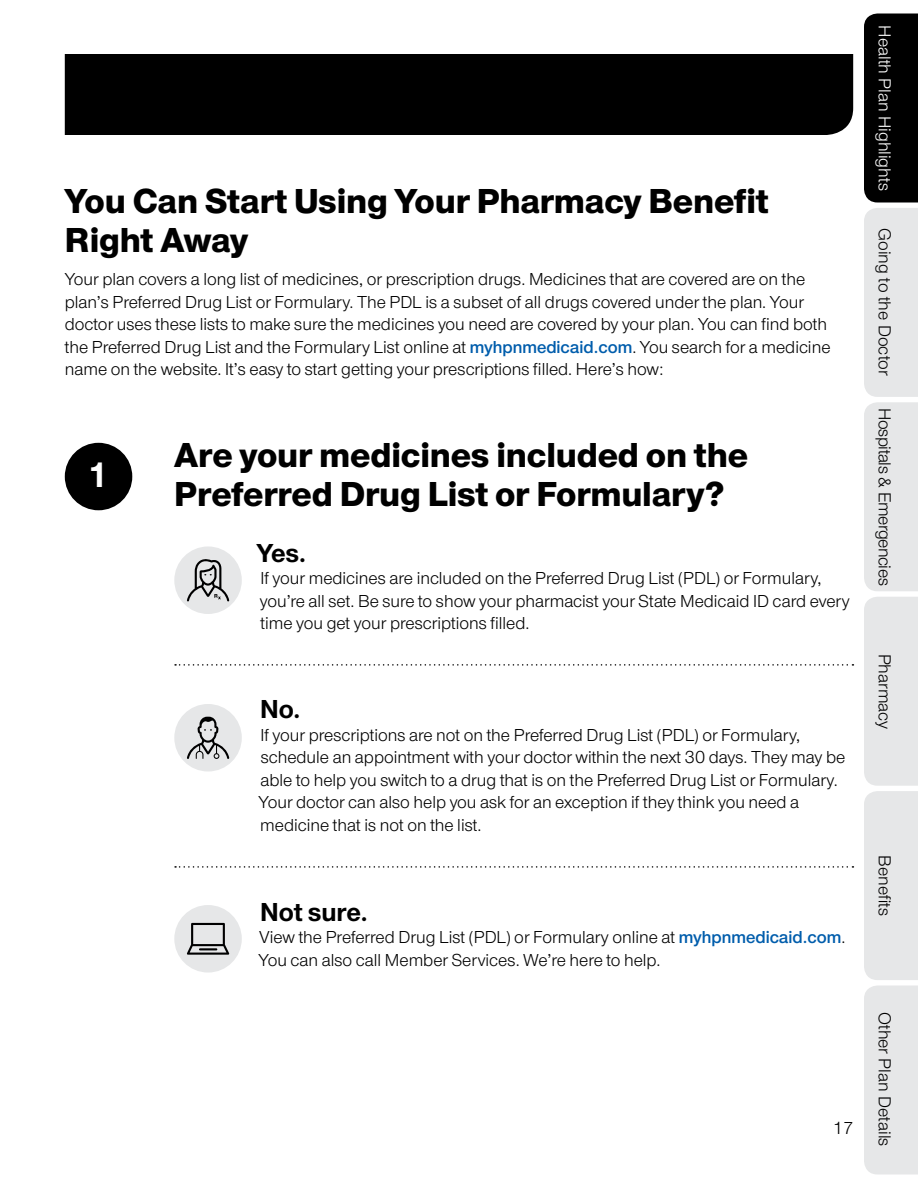
<style>
.page{position:relative;width:918px;height:1188px;background:#fff}
.page>*{position:absolute;margin:0;border:0;box-sizing:border-box;transform-origin:0 0}
.t1{font:800 36px/39px "UHC Sans";letter-spacing:-.005em;color:#000}
.t2{font:700 36px "UHC Sans";color:#fff}
.t3{font:700 27px "UHC Sans";letter-spacing:-.005em;color:#000}
.t4{font:18px/22.5px "UHC Sans";color:#000}
.t5{font:18px "UHC Sans";letter-spacing:-.025em;color:#000}
.t6{font:18px "UHC Sans";color:#fff}
.s1{font-weight:600;color:#005dac}
</style>
<div class="page">
<svg style="left:175px;top:866px;width:678px;height:2px"></svg>
<svg style="left:175px;top:664px;width:678px;height:2px"></svg>
<div style="left:65px;top:54px;width:788px;height:81px;background:#000"></div>
<div style="left:65px;top:443px;width:67px;height:67px;background:#000;border-radius:50%"></div>
<div style="left:174px;top:546px;width:68px;height:68px;background:#e6e7e8;border-radius:50%"></div>
<svg style="left:187px;top:559px;width:42px;height:43px"></svg>
<div style="left:174px;top:704px;width:68px;height:67px;background:#e6e7e8;border-radius:50%"></div>
<svg style="left:187px;top:717px;width:42px;height:42px"></svg>
<div style="left:174px;top:905px;width:68px;height:68px;background:#e6e7e8;border-radius:50%"></div>
<svg style="left:187px;top:923px;width:42px;height:32px"></svg>
<div style="left:864px;top:14px;width:54px;height:188px;background:#000"></div>
<div style="left:864px;top:208px;width:54px;height:383px;background:#e6e7e8"></div>
<div style="left:864px;top:597px;width:54px;height:383px;background:#e6e7e8"></div>
<div style="left:864px;top:986px;width:54px;height:188px;background:#e6e7e8"></div>
<h3 class="t1" style="left:65px;top:180px;width:705px">You Can Start Using Your Pharmacy Benefit<br>Right Away</h3>
<p class="t4" style="left:65px;top:268px;width:767px">Your plan covers a long list of medicines, or prescription drugs. Medicines that are covered are on the plan’s Preferred Drug List or Formulary. The PDL is a subset of all drugs covered under the plan. Your doctor uses these lists to make sure the medicines you need are covered by your plan. You can find both the Preferred Drug List and the Formulary List online at <span class="s1">myhpnmedicaid.com</span>. You search for a medicine name on the website. It’s easy to start getting your prescriptions filled. Here’s how:</p>
<h4 class="t2" style="left:87px;top:451px;width:22px">1</h4>
<h4 class="t1" style="left:174px;top:434px;width:575px">Are your medicines included on the<br>Preferred Drug List or Formulary?</h4>
<h5 class="t3" style="left:257px;top:534px;width:51px">Yes.</h5>
<p class="t4" style="left:260px;top:566px;width:591px">If your medicines are included on the Preferred Drug List (PDL) or Formulary, you’re all set. Be sure to show your pharmacist your State Medicaid ID card every time you get your prescriptions filled.</p>
<h5 class="t3" style="left:260px;top:691px;width:42px">No.</h5>
<p class="t4" style="left:259px;top:723px;width:588px">If your prescriptions are not on the Preferred Drug List (PDL) or Formulary, schedule an appointment with your doctor within the next 30 days. They may be able to help you switch to a drug that is on the Preferred Drug List or Formulary.<br>Your doctor can also help you ask for an exception if they think you need a medicine that is not on the list.</p>
<h5 class="t3" style="left:260px;top:894px;width:109px">Not sure.</h5>
<p class="t4" style="left:259px;top:926px;width:588px">View the Preferred Drug List (PDL) or Formulary online at <span class="s1">myhpnmedicaid.com</span>.<br>You can also call Member Services. We’re here to help.</p>
<p class="t4" style="left:833px;top:1116px;width:22px">17</p>
<p class="t6" style="left:897px;top:25px;width:167px;rotate:90deg">Health Plan Highlights</p>
<p class="t4" style="left:897px;top:228px;width:149px;rotate:90deg">Going to the Doctor</p>
<p class="t5" style="left:897px;top:408px;width:179px;rotate:90deg">Hospitals &amp; Emergencies</p>
<p class="t4" style="left:897px;top:654px;width:77px;rotate:90deg">Pharmacy</p>
<p class="t4" style="left:897px;top:855px;width:62px;rotate:90deg">Benefits</p>
<p class="t4" style="left:897px;top:1012px;width:136px;rotate:90deg">Other Plan Details</p>
</div>
